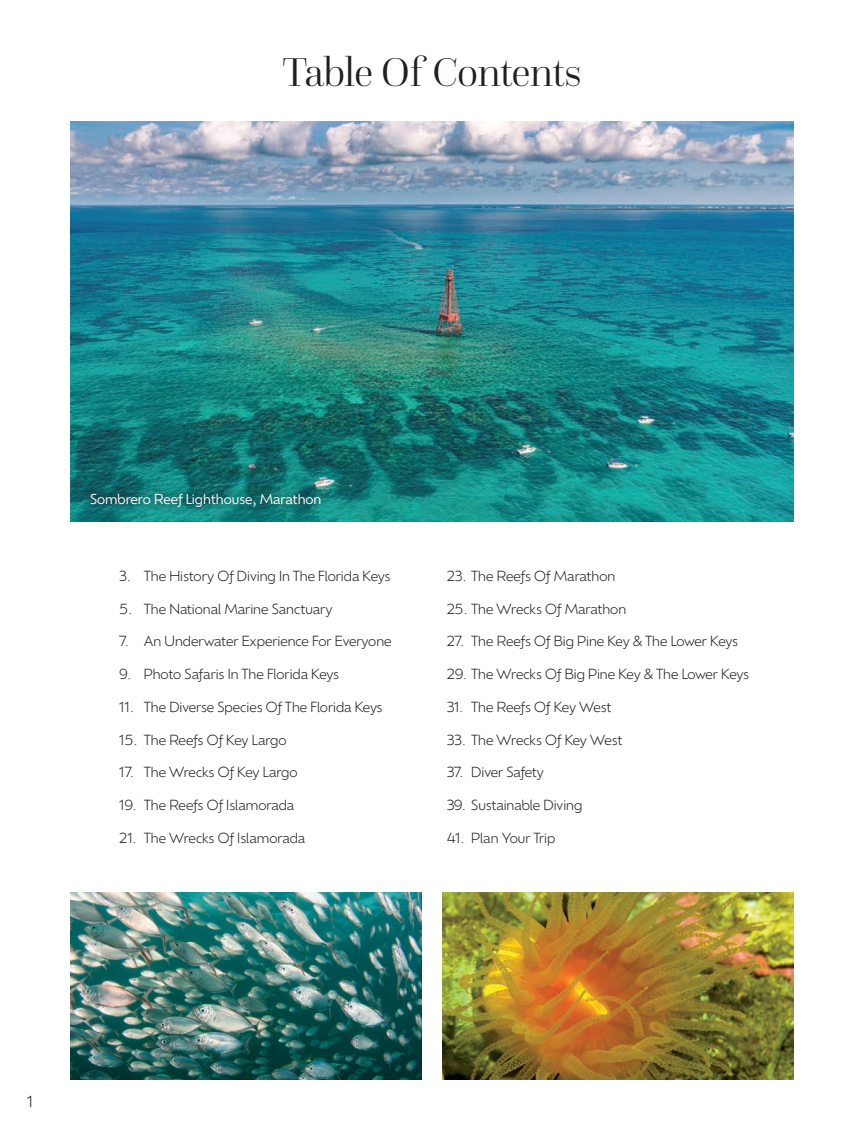
<style>
.page{position:relative;width:864px;height:1134px;background:#fff}
.page>*{position:absolute;margin:0;border:0;box-sizing:border-box;transform-origin:0 0}
.t1{font:300 42px "Questa Grande";letter-spacing:-.02em;color:#231f20}
.t2{font:300 15px "Ofelia Display";color:#231f20}
.t3{font:300 13.65px "Ofelia Display";color:#231f20}
.t4{font:13.5px "Ofelia Display";color:#fff}
</style>
<div class="page">
<img style="left:70px;top:121px;width:724px;height:400px">
<img style="left:70px;top:892px;width:351px;height:188px">
<img style="left:443px;top:892px;width:351px;height:188px">
<svg style="left:82px;top:485px;width:248px;height:31px;background:#137573"></svg>
<h1 class="t1" style="left:282px;top:47px;width:301px">Table Of Contents</h1>
<p class="t4" style="left:90px;top:489px;width:233px">Sombrero Reef Lighthouse, Marathon</p>
<p class="t3" style="left:119px;top:566px;width:273px">3. The History Of Diving In The Florida Keys</p>
<p class="t3" style="left:119px;top:599px;width:215px">5. The National Marine Sanctuary</p>
<p class="t3" style="left:119px;top:632px;width:274px">7. An Underwater Experience For Everyone</p>
<p class="t3" style="left:119px;top:664px;width:221px">9. Photo Safaris In The Florida Keys</p>
<p class="t3" style="left:119px;top:697px;width:265px">11. The Diverse Species Of The Florida Keys</p>
<p class="t3" style="left:119px;top:730px;width:169px">15. The Reefs Of Key Largo</p>
<p class="t3" style="left:119px;top:763px;width:180px">17. The Wrecks Of Key Largo</p>
<p class="t3" style="left:119px;top:795px;width:176px">19. The Reefs Of Islamorada</p>
<p class="t3" style="left:119px;top:828px;width:187px">21. The Wrecks Of Islamorada</p>
<p class="t3" style="left:447px;top:566px;width:170px">23. The Reefs Of Marathon</p>
<p class="t3" style="left:447px;top:599px;width:181px">25. The Wrecks Of Marathon</p>
<p class="t3" style="left:447px;top:632px;width:293px">27. The Reefs Of Big Pine Key &amp; The Lower Keys</p>
<p class="t3" style="left:447px;top:664px;width:304px">29. The Wrecks Of Big Pine Key &amp; The Lower Keys</p>
<p class="t3" style="left:447px;top:697px;width:166px">31. The Reefs Of Key West</p>
<p class="t3" style="left:447px;top:730px;width:177px">33. The Wrecks Of Key West</p>
<p class="t3" style="left:447px;top:763px;width:99px">37. Diver Safety</p>
<p class="t3" style="left:447px;top:795px;width:137px">39. Sustainable Diving</p>
<p class="t3" style="left:447px;top:828px;width:110px">41. Plan Your Trip</p>
<p class="t2" style="left:27px;top:1091px;width:7px">1</p>
</div>
